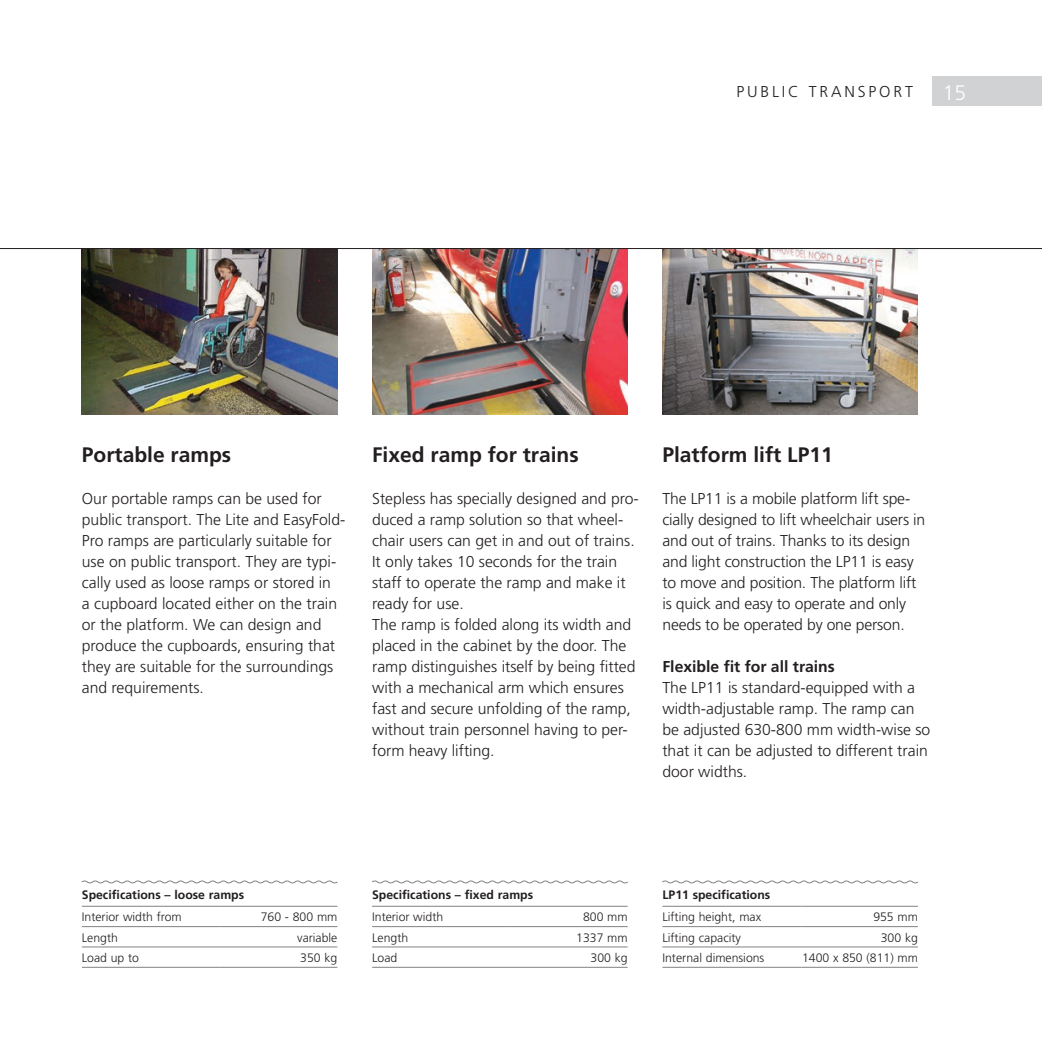
<style>
.page{position:relative;width:1042px;height:1042px;background:#fff}
.page>*{position:absolute;margin:0;border:0;box-sizing:border-box;transform-origin:0 0}
.t1{font:700 21px "Frutiger";color:#231f20}
.t2{font:300 21px "Frutiger";color:#fff}
.t3{font:300 15.75px/21px "Frutiger";color:#231f20}
.t4{font:700 15.75px "Frutiger";color:#231f20}
.t5{font:300 15.75px "Frutiger";letter-spacing:.18em;color:#231f20}
.t6{font:300 12.25px "Frutiger";color:#231f20}
.t7{font:700 12.25px "Frutiger";color:#231f20}
</style>
<div class="page">
<img style="left:372px;top:249px;width:256px;height:165px">
<img style="left:82px;top:249px;width:255px;height:165px">
<img style="left:662px;top:249px;width:256px;height:165px">
<div style="left:933px;top:76px;width:109px;height:30px;background:#d1d2d4"></div>
<hr style="left:0;top:248px;width:1042px;height:1px;background:#231f20">
<svg style="left:81px;top:880px;width:257px;height:4px"></svg>
<hr style="left:82px;top:906px;width:139px;height:1px;background:#808285">
<hr style="left:221px;top:906px;width:116px;height:1px;background:#808285">
<hr style="left:82px;top:926px;width:139px;height:1px;background:#808285">
<hr style="left:221px;top:926px;width:116px;height:1px;background:#808285">
<hr style="left:82px;top:946px;width:139px;height:1px;background:#808285">
<hr style="left:221px;top:946px;width:116px;height:1px;background:#808285">
<hr style="left:82px;top:967px;width:139px;height:1px;background:#808285">
<hr style="left:221px;top:967px;width:116px;height:1px;background:#808285">
<svg style="left:372px;top:880px;width:256px;height:4px"></svg>
<hr style="left:372px;top:906px;width:139px;height:1px;background:#808285">
<hr style="left:511px;top:906px;width:117px;height:1px;background:#808285">
<hr style="left:372px;top:926px;width:139px;height:1px;background:#808285">
<hr style="left:511px;top:926px;width:117px;height:1px;background:#808285">
<hr style="left:372px;top:946px;width:139px;height:1px;background:#808285">
<hr style="left:511px;top:946px;width:117px;height:1px;background:#808285">
<hr style="left:372px;top:967px;width:139px;height:1px;background:#808285">
<hr style="left:511px;top:967px;width:117px;height:1px;background:#808285">
<svg style="left:662px;top:880px;width:256px;height:4px"></svg>
<hr style="left:662px;top:906px;width:139px;height:1px;background:#808285">
<hr style="left:801px;top:906px;width:117px;height:1px;background:#808285">
<hr style="left:662px;top:926px;width:139px;height:1px;background:#808285">
<hr style="left:801px;top:926px;width:117px;height:1px;background:#808285">
<hr style="left:662px;top:946px;width:139px;height:1px;background:#808285">
<hr style="left:801px;top:946px;width:117px;height:1px;background:#808285">
<hr style="left:662px;top:967px;width:139px;height:1px;background:#808285">
<hr style="left:801px;top:967px;width:117px;height:1px;background:#808285">
<p class="t5" style="left:736px;top:83px;width:178px">PUBLIC TRANSPORT</p>
<h1 class="t2" style="left:943px;top:80px;width:25px">15</h1>
<h1 class="t1" style="left:82px;top:442px;width:151px">Portable ramps</h1>
<p class="t3" style="left:82px;top:488px;width:265px">Our portable ramps can be used for public transport. The Lite and EasyFold-Pro ramps are particularly suitable for use on public transport. They are typi&shy;cally used as loose ramps or stored in<br>a cupboard located either on the train or the platform. We can design and produce the cupboards, ensuring that they are suitable for the surroundings and requirements.</p>
<h1 class="t1" style="left:372px;top:442px;width:208px">Fixed ramp for trains</h1>
<p class="t3" style="left:372px;top:488px;width:268px">Stepless has specially designed and pro&shy;duced a ramp solution so that wheel&shy;chair users can get in and out of trains.<br>It only takes 10 seconds for the train staff to operate the ramp and make it ready for use.<br>The ramp is folded along its width and placed in the cabinet by the door. The ramp distinguishes itself by being fitted with a mechanical arm which ensures fast and secure unfolding of the ramp, without train personnel having to per&shy;form heavy lifting.</p>
<h1 class="t1" style="left:662px;top:442px;width:172px">Platform lift LP11</h1>
<p class="t3" style="left:662px;top:488px;width:264px">The LP11 is a mobile platform lift spe&shy;cially designed to lift wheelchair users in and out of trains. Thanks to its design and light construction the LP11 is easy to move and position. The platform lift is quick and easy to operate and only needs to be operated by one person.</p>
<p class="t4" style="left:662px;top:657px;width:174px">Flexible fit for all trains</p>
<p class="t3" style="left:662px;top:677px;width:269px">The LP11 is standard-equipped with a width-adjustable ramp. The ramp can be adjusted 630-800 mm width-wise so that it can be adjusted to different train door widths.</p>
<p class="t7" style="left:82px;top:887px;width:164px">Specifications – loose ramps</p>
<p class="t6" style="left:82px;top:910px;width:101px">Interior width from</p>
<p class="t6" style="left:261px;top:910px;width:78px">760 - 800 mm</p>
<p class="t6" style="left:82px;top:930px;width:38px">Length</p>
<p class="t6" style="left:297px;top:930px;width:42px">variable</p>
<p class="t6" style="left:82px;top:950px;width:59px">Load up to</p>
<p class="t6" style="left:300px;top:950px;width:39px">350 kg</p>
<p class="t7" style="left:372px;top:887px;width:162px">Specifications – fixed ramps</p>
<p class="t6" style="left:372px;top:910px;width:73px">Interior width</p>
<p class="t6" style="left:583px;top:910px;width:46px">800 mm</p>
<p class="t6" style="left:372px;top:930px;width:38px">Length</p>
<p class="t6" style="left:576px;top:930px;width:53px">1337 mm</p>
<p class="t6" style="left:372px;top:950px;width:27px">Load</p>
<p class="t6" style="left:590px;top:950px;width:39px">300 kg</p>
<p class="t7" style="left:662px;top:887px;width:109px">LP11 specifications</p>
<p class="t6" style="left:662px;top:910px;width:100px">Lifting height, max</p>
<p class="t6" style="left:873px;top:910px;width:46px">955 mm</p>
<p class="t6" style="left:662px;top:930px;width:80px">Lifting capacity</p>
<p class="t6" style="left:881px;top:930px;width:39px">300 kg</p>
<p class="t6" style="left:662px;top:950px;width:103px">Internal dimensions</p>
<p class="t6" style="left:802px;top:950px;width:117px">1400 x 850 (811) mm</p>
</div>
